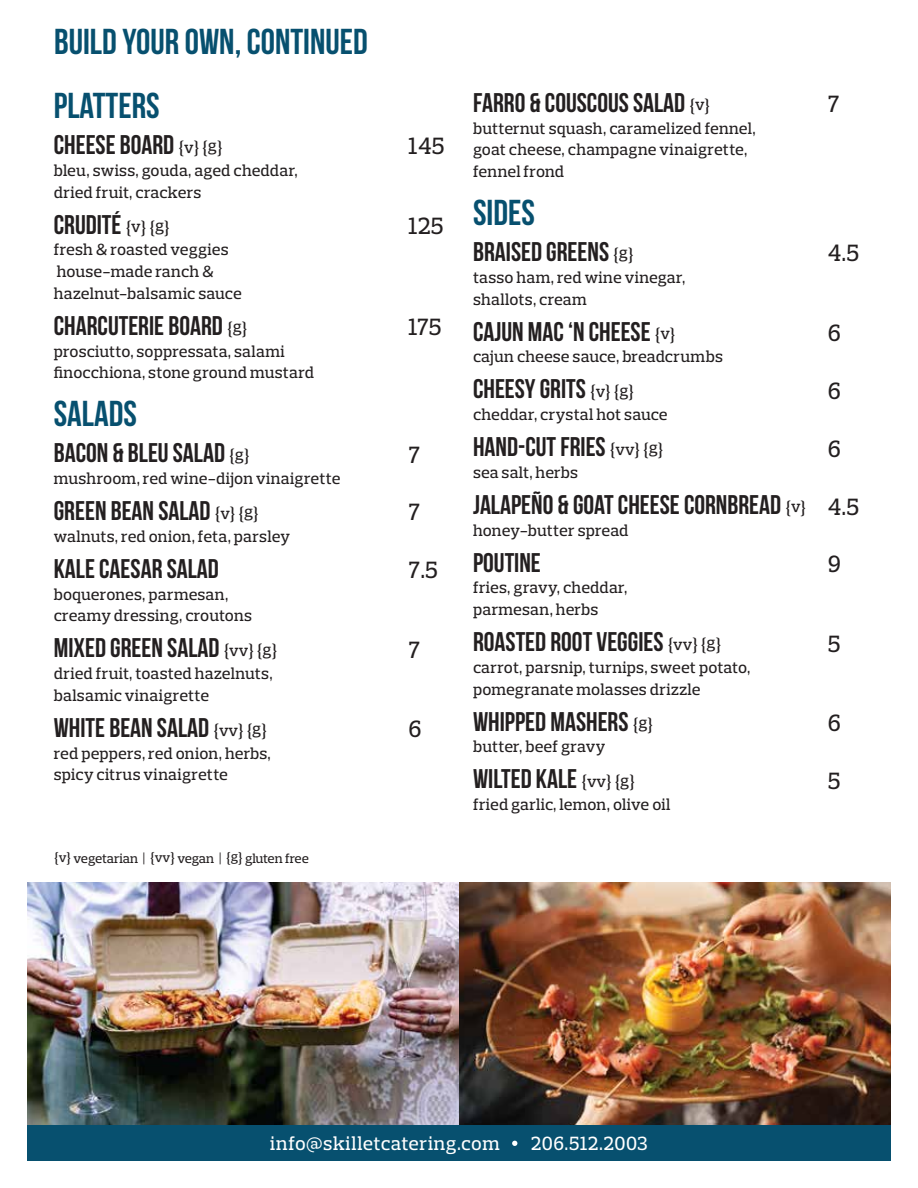
<style>
.page{position:relative;width:918px;height:1188px;background:#fff}
.page>*{position:absolute;margin:0;border:0;box-sizing:border-box;transform-origin:0 0}
.t1{font:36px/64.5px "Bebas Neue";color:#07506f}
.t2{font:27px "Bebas Neue";color:#231f20}
.t3{font:500 24px "Prelo Slab";color:#231f20}
.t4{font:500 19.5px "Prelo Slab";letter-spacing:.025em;color:#fff}
.t5{font:500 16.5px/21.8px "Prelo Slab";letter-spacing:.01em;color:#231f20}
.t6{font:500 13.5px "Prelo Slab";letter-spacing:-.005em;color:#231f20}
.s1{font-family:"Prelo Slab";font-weight:500;font-size:16.5px}
</style>
<div class="page">
<img style="left:27px;top:882px;width:864px;height:243px">
<div style="left:27px;top:1125px;width:864px;height:36px;background:#07506f"></div>
<svg style="left:512px;top:1141px;width:5px;height:5px"></svg>
<h1 class="t1" style="left:54px;top:9px;width:315px">BUILD YOUR OWN, CONTINUED<br>PLATTERS</h1>
<h2 class="t2" style="left:54px;top:130px;width:170px">CHEESE BOARD <span class="s1">{v} {g}</span></h2>
<p class="t5" style="left:54px;top:159px;width:245px">bleu, swiss, gouda, aged cheddar, dried fruit, crackers</p>
<h2 class="t2" style="left:54px;top:210px;width:118px">CRUDITÉ <span class="s1">{v} {g}</span></h2>
<p class="t5" style="left:54px;top:239px;width:189px">fresh &amp; roasted veggies house-made ranch &amp; hazelnut-balsamic sauce</p>
<h2 class="t2" style="left:54px;top:311px;width:195px">CHARCUTERIE BOARD <span class="s1">{g}</span></h2>
<p class="t5" style="left:54px;top:340px;width:262px">prosciutto, soppressata, salami finocchiona, stone ground mustard</p>
<h1 class="t1" style="left:54px;top:381px;width:85px">SALADS</h1>
<h2 class="t2" style="left:54px;top:438px;width:197px">BACON &amp; BLEU SALAD <span class="s1">{g}</span></h2>
<p class="t5" style="left:54px;top:468px;width:288px">mushroom, red wine-dijon vinaigrette</p>
<h2 class="t2" style="left:54px;top:496px;width:207px">GREEN BEAN SALAD <span class="s1">{v} {g}</span></h2>
<p class="t5" style="left:54px;top:525px;width:238px">walnuts, red onion, feta, parsley</p>
<h2 class="t2" style="left:54px;top:554px;width:167px">KALE CAESAR SALAD</h2>
<p class="t5" style="left:54px;top:583px;width:200px">boquerones, parmesan, creamy dressing, croutons</p>
<h2 class="t2" style="left:54px;top:633px;width:225px">MIXED GREEN SALAD <span class="s1">{vv} {g}</span></h2>
<p class="t5" style="left:54px;top:663px;width:220px">dried fruit, toasted hazelnuts, balsamic vinaigrette</p>
<h2 class="t2" style="left:54px;top:713px;width:215px">WHITE BEAN SALAD <span class="s1">{vv} {g}</span></h2>
<p class="t5" style="left:54px;top:742px;width:219px">red peppers, red onion, herbs, spicy citrus vinaigrette</p>
<p class="t6" style="left:54px;top:850px;width:256px">{v} vegetarian | {vv} vegan | {g} gluten free</p>
<h3 class="t3" style="left:409px;top:131px;width:37px">145</h3>
<h3 class="t3" style="left:409px;top:211px;width:37px">125</h3>
<h3 class="t3" style="left:409px;top:312px;width:35px">175</h3>
<h3 class="t3" style="left:409px;top:440px;width:13px">7</h3>
<h3 class="t3" style="left:409px;top:498px;width:13px">7</h3>
<h3 class="t3" style="left:409px;top:555px;width:31px">7.5</h3>
<h3 class="t3" style="left:409px;top:635px;width:13px">7</h3>
<h3 class="t3" style="left:409px;top:714px;width:15px">6</h3>
<h2 class="t2" style="left:473px;top:88px;width:239px">FARRO &amp; COUSCOUS SALAD <span class="s1">{v}</span></h2>
<p class="t5" style="left:473px;top:117px;width:284px">butternut squash, caramelized fennel, goat cheese, champagne vinaigrette, fennel frond</p>
<h1 class="t1" style="left:473px;top:180px;width:63px">SIDES</h1>
<h2 class="t2" style="left:473px;top:237px;width:162px">BRAISED GREENS <span class="s1">{g}</span></h2>
<p class="t5" style="left:473px;top:266px;width:214px">tasso ham, red wine vinegar, shallots, cream</p>
<h2 class="t2" style="left:473px;top:317px;width:204px">CAJUN MAC ‘N CHEESE <span class="s1">{v}</span></h2>
<p class="t5" style="left:473px;top:346px;width:251px">cajun cheese sauce, breadcrumbs</p>
<h2 class="t2" style="left:473px;top:374px;width:163px">CHEESY GRITS <span class="s1">{v} {g}</span></h2>
<p class="t5" style="left:473px;top:404px;width:196px">cheddar, crystal hot sauce</p>
<h2 class="t2" style="left:473px;top:432px;width:192px">HAND-CUT FRIES <span class="s1">{vv} {g}</span></h2>
<p class="t5" style="left:473px;top:461px;width:106px">sea salt, herbs</p>
<h2 class="t2" style="left:473px;top:490px;width:335px">JALAPEÑO &amp; GOAT CHEESE CORNBREAD <span class="s1">{v}</span></h2>
<p class="t5" style="left:473px;top:519px;width:157px">honey-butter spread</p>
<h2 class="t2" style="left:473px;top:548px;width:69px">POUTINE</h2>
<p class="t5" style="left:473px;top:577px;width:156px">fries, gravy, cheddar, parmesan, herbs</p>
<h2 class="t2" style="left:473px;top:627px;width:250px">ROASTED ROOT VEGGIES <span class="s1">{vv} {g}</span></h2>
<p class="t5" style="left:473px;top:656px;width:279px">carrot, parsnip, turnips, sweet potato, pomegranate molasses drizzle</p>
<h2 class="t2" style="left:473px;top:707px;width:182px">WHIPPED MASHERS <span class="s1">{g}</span></h2>
<p class="t5" style="left:473px;top:736px;width:134px">butter, beef gravy</p>
<h2 class="t2" style="left:473px;top:764px;width:163px">WILTED KALE <span class="s1">{vv} {g}</span></h2>
<p class="t5" style="left:473px;top:794px;width:199px">fried garlic, lemon, olive oil</p>
<h3 class="t3" style="left:828px;top:90px;width:13px">7</h3>
<h3 class="t3" style="left:828px;top:239px;width:33px">4.5</h3>
<h3 class="t3" style="left:828px;top:318px;width:15px">6</h3>
<h3 class="t3" style="left:828px;top:376px;width:15px">6</h3>
<h3 class="t3" style="left:828px;top:434px;width:15px">6</h3>
<h3 class="t3" style="left:828px;top:492px;width:33px">4.5</h3>
<h3 class="t3" style="left:828px;top:549px;width:15px">9</h3>
<h3 class="t3" style="left:828px;top:629px;width:14px">5</h3>
<h3 class="t3" style="left:828px;top:708px;width:15px">6</h3>
<h3 class="t3" style="left:828px;top:766px;width:14px">5</h3>
<p class="t4" style="left:270px;top:1131px;width:231px">info@skilletcatering.com</p>
<p class="t4" style="left:531px;top:1131px;width:118px">206.512.2003</p>
</div>
